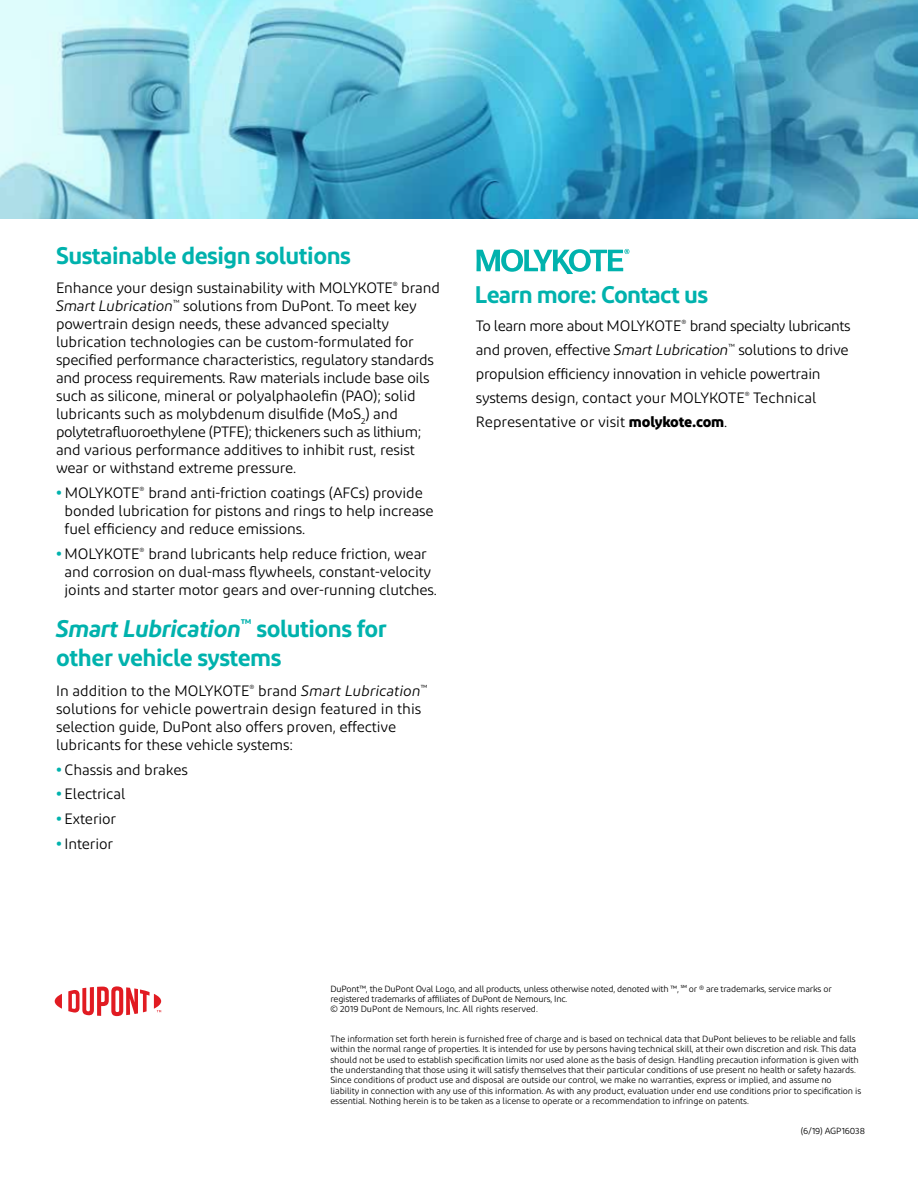
<style>
.page{position:relative;width:918px;height:1188px;background:#fff}
.page>*{position:absolute;margin:0;border:0;box-sizing:border-box;transform-origin:0 0}
.t1{font:600 24px/28.5px "Diodrum";letter-spacing:-.02em;color:#00b2ad}
.t2{font:15px/18px "Diodrum";letter-spacing:-.01em;color:#000}
.t3{font:9px/10.4px "Diodrum";letter-spacing:-.01em;color:#000}
.s1{font-style:italic}
.s2{font-weight:700;color:#00b2ad}
.s3{font-weight:700}
</style>
<div class="page">
<img style="left:0;top:0;width:918px;height:219px">
<svg style="left:476px;top:249px;width:153px;height:25px"></svg>
<svg style="left:55px;top:994px;width:7px;height:15px"></svg>
<svg style="left:68px;top:986px;width:93px;height:30px"></svg>
<h1 class="t1" style="left:56px;top:241px;width:296px">Sustainable design solutions</h1>
<p class="t2" style="left:56px;top:279px;width:386px">Enhance your design sustainability with MOLYKOTE<sup>®</sup> brand <span class="s1">Smart Lubrication</span><sup>™</sup> solutions from DuPont. To meet key powertrain design needs, these advanced specialty lubrication technologies can be custom-formulated for specified performance characteristics, regulatory standards and process requirements. Raw materials include base oils such as silicone, mineral or polyalphaolefin (PAO); solid lubricants such as molybdenum disulfide (MoS<sub>2</sub>) and polytetrafluoroethylene (PTFE); thickeners such as lithium; and various performance additives to inhibit rust, resist wear or withstand extreme pressure.</p>
<p class="t2" style="left:65px;top:483px;width:371px;text-indent:-9px"><span class="s2">•</span> MOLYKOTE<sup>®</sup> brand anti-friction coatings (AFCs) provide bonded lubrication for pistons and rings to help increase fuel efficiency and reduce emissions.</p>
<p class="t2" style="left:65px;top:544px;width:374px;text-indent:-9px"><span class="s2">•</span> MOLYKOTE<sup>®</sup> brand lubricants help reduce friction, wear and corrosion on dual-mass flywheels, constant-velocity joints and starter motor gears and over-running clutches.</p>
<h1 class="t1" style="left:56px;top:614px;width:332px"><span class="s1">Smart Lubrication</span><sup>™</sup> solutions for other vehicle systems</h1>
<p class="t2" style="left:56px;top:681px;width:373px">In addition to the MOLYKOTE<sup>®</sup> brand <span class="s1">Smart Lubrication</span><sup>™ </sup>solutions for vehicle powertrain design featured in this selection guide, DuPont also offers proven, effective lubricants for these vehicle systems:</p>
<p class="t2" style="left:56px;top:760px;width:133px"><span class="s2">•</span> Chassis and brakes</p>
<p class="t2" style="left:56px;top:785px;width:71px"><span class="s2">•</span> Electrical</p>
<p class="t2" style="left:56px;top:810px;width:62px"><span class="s2">•</span> Exterior</p>
<p class="t2" style="left:56px;top:834px;width:59px"><span class="s2">•</span> Interior</p>
<h1 class="t1" style="left:475px;top:280px;width:235px">Learn more: Contact us</h1>
<p class="t2" style="left:476px;top:313px;width:376px;line-height:24px">To learn more about MOLYKOTE<sup>®</sup> brand specialty lubricants and proven, effective <span class="s1">Smart Lubrication</span><sup>™</sup> solutions to drive propulsion efficiency innovation in vehicle powertrain systems design, contact your MOLYKOTE<sup>®</sup> Technical Representative or visit <span class="s3">molykote.com</span>.</p>
<p class="t3" style="left:330px;top:983px;width:503px">DuPont™, the DuPont Oval Logo, and all products, unless otherwise noted, denoted with ™, <sup>SM</sup> or ® are trademarks, service marks or registered trademarks of affiliates of DuPont de Nemours, Inc.<br>© 2019 DuPont de Nemours, Inc. All rights reserved.</p>
<p class="t3" style="left:330px;top:1034px;width:532px">The information set forth herein is furnished free of charge and is based on technical data that DuPont believes to be reliable and falls within the normal range of properties. It is intended for use by persons having technical skill, at their own discretion and risk. This data should not be used to establish specification limits nor used alone as the basis of design. Handling precaution information is given with the understanding that those using it will satisfy themselves that their particular conditions of use present no health or safety hazards.<br>Since conditions of product use and disposal are outside our control, we make no warranties, express or implied, and assume no liability in connection with any use of this information. As with any product, evaluation under end use conditions prior to specification is essential. Nothing herein is to be taken as a license to operate or a recommendation to infringe on patents.</p>
<p class="t3" style="left:801px;top:1125px;width:66px">(6/19) AGP16038</p>
</div>
